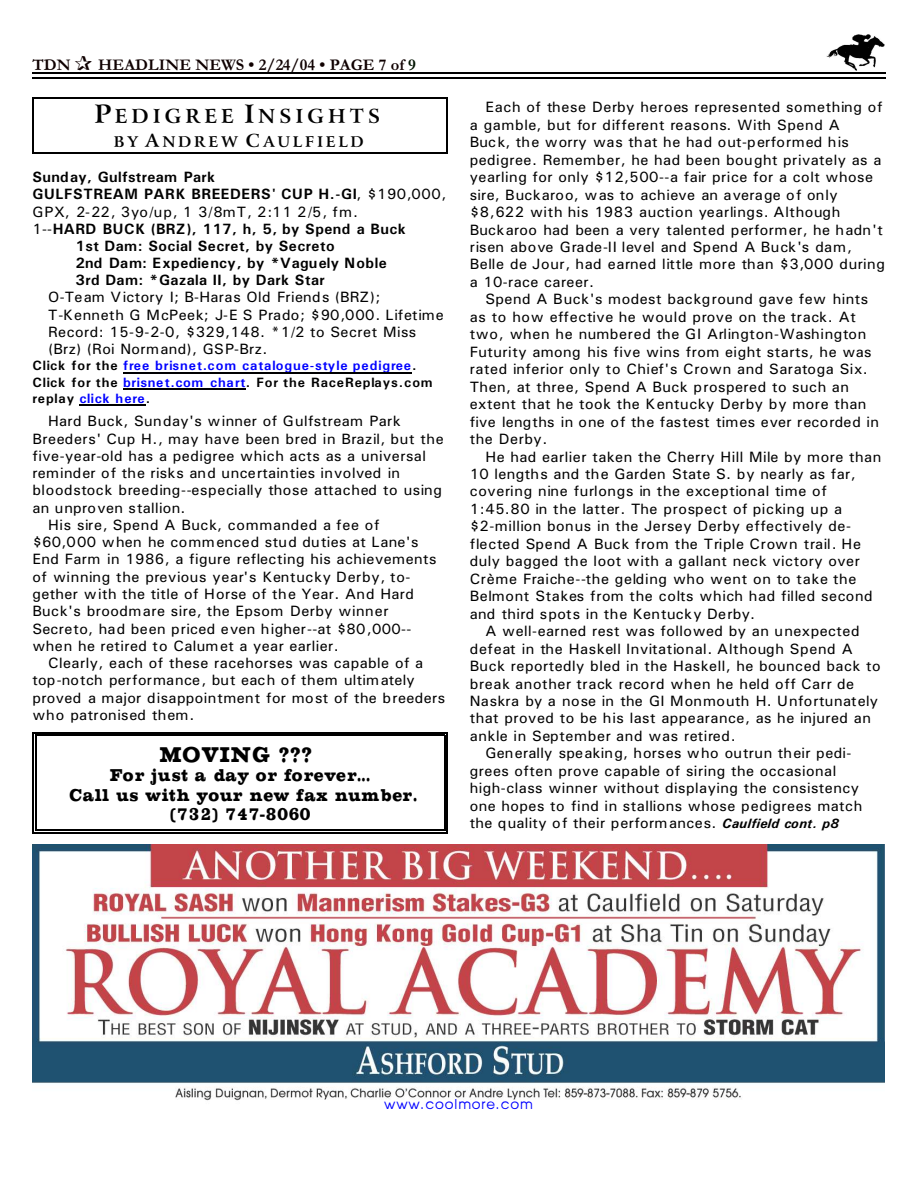
<style>
.page{position:relative;width:918px;height:1188px;background:#fff}
.page>*{position:absolute;margin:0;border:0;box-sizing:border-box;transform-origin:0 0}
.t1{font:22.35px "Chesterfield Condensed";letter-spacing:.035em;color:#000}
.t2{font:700 19.5px "Arrus BT";letter-spacing:.21em;color:#000}
.t3{font:18px/19.4px "Chesterfield Condensed";letter-spacing:.045em;color:#000;text-align:center}
.t4{font:700 16.5px "Garamond";letter-spacing:.005em;color:#0f0000}
.t5{font:15px/17.4px "Univers";letter-spacing:.03em;color:#000}
.t6{font:15px "Univers";letter-spacing:.01em;color:#000}
.t7{font:700 15px "Univers";letter-spacing:.03em;color:#000}
.t8{font:15px "Univers";letter-spacing:.06em;color:#000}
.t9{font:700 15px "Univers";letter-spacing:.01em;color:#000}
.t10{font:700 15px "Arrus BT";letter-spacing:.18em;color:#000}
.t11{font:700 13.5px/16px "Univers";letter-spacing:.065em;color:#00f}
.t12{font:13.5px "Advance";letter-spacing:.065em;color:#00f}
.s1{color:#001400}
.s2{font-size:25.5px}
.s3{font-size:18px}
.s4{font-weight:400}
.s5{color:#000}
.s6{font-weight:700;font-style:italic;font-size:13.5px}
</style>
<div class="page">
<img style="left:826px;top:34px;width:59px;height:36px">
<hr style="left:32px;top:72px;width:853px;height:1px;background:#000">
<hr style="left:32px;top:77px;width:853px;height:2px;background:#000">
<img style="left:32px;top:844px;width:852px;height:257px">
<hr style="left:35px;top:735px;width:2px;height:96px;background:#000">
<hr style="left:444px;top:735px;width:1px;height:96px;background:#000">
<hr style="left:35px;top:735px;width:410px;height:1px;background:#000">
<hr style="left:35px;top:830px;width:410px;height:1px;background:#000">
<hr style="left:32px;top:732px;width:2px;height:102px;background:#000">
<hr style="left:447px;top:732px;width:1px;height:102px;background:#000">
<hr style="left:32px;top:732px;width:416px;height:1px;background:#000">
<hr style="left:32px;top:833px;width:416px;height:1px;background:#000">
<hr style="left:123px;top:372px;width:289px;height:1px;background:#000">
<hr style="left:123px;top:388px;width:123px;height:1px;background:#000">
<hr style="left:79px;top:404px;width:67px;height:1px;background:#000">
<hr style="left:32px;top:97px;width:2px;height:57px;background:#000">
<hr style="left:447px;top:97px;width:1px;height:57px;background:#000">
<hr style="left:32px;top:97px;width:416px;height:1px;background:#000">
<hr style="left:32px;top:153px;width:416px;height:1px;background:#000">
<p class="t4" style="left:32px;top:59px;width:40px">TDN</p>
<p class="t4" style="left:98px;top:59px;width:319px">HEADLINE NEWS • 2/24/04 • PAGE 7 of <span class="s1">9</span></p>
<h2 class="t2" style="left:94px;top:109px;width:287px"><span class="s2">P</span>EDIGREE <span class="s2">I</span>NSIGHTS</h2>
<p class="t10" style="left:114px;top:135px;width:251px">BY <span class="s3">A</span>NDREW <span class="s3">C</span>AULFIELD</p>
<p class="t7" style="left:32px;top:172px;width:184px">Sunday, Gulfstream Park</p>
<p class="t7" style="left:32px;top:189px;width:416px">GULFSTREAM PARK BREEDERS' CUP H.-GI<span class="s4">, $190,000,</span></p>
<p class="t8" style="left:32px;top:206px;width:327px">GPX, 2-22, 3yo/up, 1 3/8mT, 2:11 2/5, fm.</p>
<p class="t7" style="left:32px;top:223px;width:375px"><span class="s4">1--</span>HARD BUCK (BRZ), 117, h, 5, by Spend a Buck</p>
<p class="t7" style="left:76px;top:241px;width:261px">1st Dam: Social Secret, by Secreto</p>
<p class="t9" style="left:76px;top:258px;width:313px">2nd Dam: Expediency, by *Vaguely Noble</p>
<p class="t7" style="left:76px;top:275px;width:251px">3rd Dam: *Gazala II, by Dark Star</p>
<p class="t5" style="left:48px;top:290px;width:397px">O-Team Victory I; B-Haras Old Friends (BRZ); T-Kenneth G McPeek; J-E S Prado; $90,000. Lifetime Record: 15-9-2-0, $329,148. *1/2 to Secret Miss (Brz) (Roi Normand), GSP-Brz.</p>
<p class="t11" style="left:32px;top:359px;width:402px"><span class="s5">Click for the</span> free brisnet.com catalogue-style pedigree<span class="s5">.<br>Click for the</span> brisnet.com chart<span class="s5">. For the RaceReplays.com replay</span> click here<span class="s5">.</span></p>
<p class="t5" style="left:48px;top:414px;width:354px">Hard Buck, Sunday's winner of Gulfstream Park</p>
<p class="t5" style="left:32px;top:431px;width:413px">Breeders' Cup H., may have been bred in Brazil, but the</p>
<p class="t5" style="left:32px;top:448px;width:395px">five-year-old has a pedigree which acts as a universal</p>
<p class="t6" style="left:32px;top:468px;width:369px">reminder of the risks and uncertainties involved in</p>
<p class="t5" style="left:32px;top:483px;width:411px">bloodstock breeding--especially those attached to using</p>
<p class="t5" style="left:32px;top:500px;width:155px">an unproven stallion.</p>
<p class="t5" style="left:48px;top:517px;width:333px">His sire, Spend A Buck, commanded a fee of</p>
<p class="t5" style="left:32px;top:535px;width:388px">$60,000 when he commenced stud duties at Lane's</p>
<p class="t5" style="left:32px;top:552px;width:406px">End Farm in 1986, a figure reflecting his achievements</p>
<p class="t5" style="left:32px;top:569px;width:380px">of winning the previous year's Kentucky Derby, to-</p>
<p class="t5" style="left:32px;top:587px;width:383px">gether with the title of Horse of the Year. And Hard</p>
<p class="t5" style="left:32px;top:604px;width:358px">Buck's broodmare sire, the Epsom Derby winner</p>
<p class="t5" style="left:32px;top:621px;width:380px">Secreto, had been priced even higher--at $80,000--</p>
<p class="t5" style="left:32px;top:638px;width:308px">when he retired to Calumet a year earlier.</p>
<p class="t5" style="left:48px;top:656px;width:377px">Clearly, each of these racehorses was capable of a</p>
<p class="t6" style="left:32px;top:675px;width:384px">top-notch performance, but each of them ultimately</p>
<p class="t5" style="left:32px;top:690px;width:414px">proved a major disappointment for most of the breeders</p>
<p class="t5" style="left:32px;top:707px;width:164px">who patronised them.</p>
<h1 class="t1" style="left:159px;top:742px;width:154px">MOVING ???</h1>
<p class="t3" style="left:70px;top:766px;width:349px">For just a day or forever...<br>Call us with your new fax number. (732) 747-8060</p>
<p class="t5" style="left:470px;top:100px;width:417px;text-indent:16px">Each of these Derby heroes represented something of a gamble, but for different reasons. With Spend A<br>Buck, the worry was that he had out-performed his pedigree. Remember, he had been bought privately as a yearling for only $12,500--a fair price for a colt whose sire, Buckaroo, was to achieve an average of only $8,622 with his 1983 auction yearlings. Although Buckaroo had been a very talented performer, he hadn't risen above Grade-II level and Spend A Buck's dam, Belle de Jour, had earned little more than $3,000 during a 10-race career.</p>
<p class="t5" style="left:470px;top:292px;width:411px;text-indent:16px">Spend A Buck's modest background gave few hints as to how effective he would prove on the track. At two, when he numbered the GI Arlington-Washington Futurity among his five wins from eight starts, he was rated inferior only to Chief's Crown and Saratoga Six.<br>Then, at three, Spend A Buck prospered to such an extent that he took the Kentucky Derby by more than five lengths in one of the fastest times ever recorded in the Derby.</p>
<p class="t5" style="left:470px;top:449px;width:413px;text-indent:16px">He had earlier taken the Cherry Hill Mile by more than 10 lengths and the Garden State S. by nearly as far, covering nine furlongs in the exceptional time of 1:45.80 in the latter. The prospect of picking up a $2-million bonus in the Jersey Derby effectively de&shy;flected Spend A Buck from the Triple Crown trail. He duly bagged the loot with a gallant neck victory over Crème Fraiche--the gelding who went on to take the Belmont Stakes from the colts which had filled second and third spots in the Kentucky Derby.</p>
<p class="t5" style="left:485px;top:624px;width:376px">A well-earned rest was followed by an unexpected</p>
<p class="t5" style="left:470px;top:641px;width:384px">defeat in the Haskell Invitational. Although Spend A</p>
<p class="t5" style="left:470px;top:659px;width:412px">Buck reportedly bled in the Haskell, he bounced back to</p>
<p class="t5" style="left:470px;top:676px;width:386px">break another track record when he held off Carr de</p>
<p class="t6" style="left:470px;top:696px;width:410px">Naskra by a nose in the GI Monmouth H. Unfortunately</p>
<p class="t5" style="left:470px;top:711px;width:403px">that proved to be his last appearance, as he injured an</p>
<p class="t5" style="left:470px;top:728px;width:268px">ankle in September and was retired.</p>
<p class="t6" style="left:485px;top:748px;width:367px">Generally speaking, horses who outrun their pedi-</p>
<p class="t5" style="left:470px;top:763px;width:368px">grees often prove capable of siring the occasional</p>
<p class="t5" style="left:470px;top:781px;width:391px">high-class winner without displaying the consistency</p>
<p class="t5" style="left:470px;top:798px;width:394px">one hopes to find in stallions whose pedigrees match</p>
<p class="t5" style="left:470px;top:816px;width:371px">the quality of their performances. <span class="s6">Caulfield cont. p8</span></p>
<p class="t12" style="left:384px;top:1099px;width:150px">www.coolmore.com</p>
</div>
